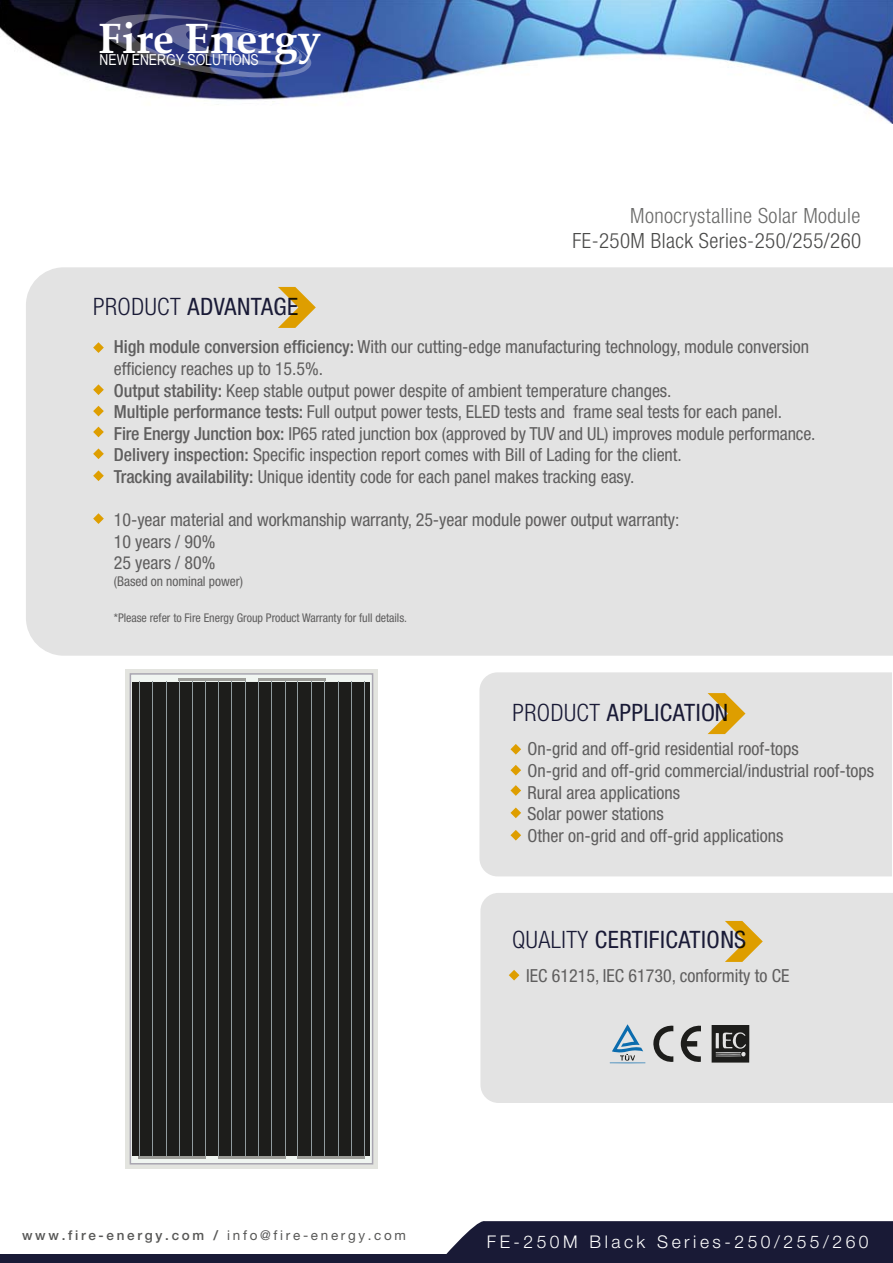
<style>
.page{position:relative;width:893px;height:1263px;background:#fff}
.page>*{position:absolute;margin:0;border:0;box-sizing:border-box;transform-origin:0 0}
.t1{font:700 42.45px "Palatino Linotype";color:#fff}
.t2{font:condensed 24px "Helvetica Neue";letter-spacing:.02em;color:#191a36}
.t3{font:300 condensed 21px "Helvetica Neue LT Std";letter-spacing:.02em;color:#4a4a49}
.t4{font:300 condensed 21px "Helvetica Neue LT Std";letter-spacing:.02em;color:#6b6b6a}
.t5{font:condensed 18px/21.6px "Helvetica Neue";letter-spacing:-.005em;color:#5f5e5e}
.t6{font:300 17.55px "Helvetica Neue";letter-spacing:.2em;color:#fff}
.t7{font:15px "Arial Narrow";color:#fff}
.t8{font:500 13.5px "Helvetica Neue";letter-spacing:.2em;color:#575756}
.t9{font:condensed 13.5px "Helvetica Neue";letter-spacing:-.005em;color:#5f5e5e}
.t10{font:condensed 12px "Helvetica Neue";letter-spacing:-.005em;color:#5f5e5e}
.s1{font-family:"Helvetica Neue LT Std";font-weight:300}
.s2{font-weight:500}
.s3{font-weight:400}
</style>
<div class="page">
<div style="left:26px;top:267px;width:867px;height:389px;background:#e3e3e3"></div>
<div style="left:480px;top:893px;width:413px;height:210px;background:#e3e3e3"></div>
<div style="left:479px;top:672px;width:413px;height:204px;background:#e3e3e3"></div>
<div style="left:0;top:1254px;width:455px;height:9px;background:#191a36"></div>
<div style="left:446px;top:1221px;width:447px;height:42px;background:#191a36"></div>
<svg style="left:278px;top:287px;width:38px;height:41px;background:#e0c37b"></svg>
<svg style="left:708px;top:693px;width:37px;height:41px;background:#e0c278"></svg>
<svg style="left:725px;top:921px;width:38px;height:41px;background:#e0c37b"></svg>
<svg style="left:93px;top:342px;width:11px;height:11px"></svg>
<svg style="left:93px;top:384px;width:11px;height:11px"></svg>
<svg style="left:93px;top:406px;width:11px;height:10px"></svg>
<svg style="left:93px;top:448px;width:11px;height:11px"></svg>
<svg style="left:93px;top:470px;width:11px;height:11px"></svg>
<svg style="left:93px;top:513px;width:11px;height:11px"></svg>
<svg style="left:93px;top:427px;width:11px;height:10px"></svg>
<svg style="left:510px;top:744px;width:11px;height:11px"></svg>
<svg style="left:510px;top:765px;width:11px;height:10px"></svg>
<svg style="left:510px;top:785px;width:11px;height:11px"></svg>
<svg style="left:510px;top:807px;width:11px;height:11px"></svg>
<svg style="left:510px;top:830px;width:11px;height:10px"></svg>
<svg style="left:509px;top:970px;width:10px;height:10px"></svg>
<img style="left:0;top:0;width:893px;height:124px">
<svg style="left:103px;top:14px;width:208px;height:63px;background:#353e72"></svg>
<svg style="left:610px;top:1024px;width:35px;height:39px"></svg>
<svg style="left:653px;top:1025px;width:20px;height:37px"></svg>
<svg style="left:681px;top:1025px;width:20px;height:37px"></svg>
<div style="left:125px;top:669px;width:253px;height:499px;background:linear-gradient(to bottom,#d8d9d7,#d8d9d7)"></div>
<svg style="left:130px;top:673px;width:243px;height:491px"></svg>
<div style="left:132px;top:682px;width:238px;height:473px;background:#1d1d1b"></div>
<hr style="left:139px;top:681px;width:1px;height:475px;background:#929c9f">
<hr style="left:152px;top:681px;width:1px;height:475px;background:#929c9f">
<hr style="left:166px;top:681px;width:1px;height:475px;background:#929c9f">
<hr style="left:179px;top:679px;width:1px;height:477px;background:#929c9f">
<hr style="left:192px;top:680px;width:1px;height:476px;background:#929c9f">
<hr style="left:206px;top:680px;width:1px;height:476px;background:#929c9f">
<hr style="left:219px;top:680px;width:1px;height:476px;background:#929c9f">
<hr style="left:232px;top:679px;width:1px;height:477px;background:#929c9f">
<hr style="left:245px;top:679px;width:1px;height:477px;background:#929c9f">
<hr style="left:259px;top:680px;width:1px;height:476px;background:#929c9f">
<hr style="left:272px;top:679px;width:1px;height:477px;background:#929c9f">
<hr style="left:285px;top:679px;width:1px;height:477px;background:#929c9f">
<hr style="left:298px;top:679px;width:1px;height:477px;background:#929c9f">
<hr style="left:311px;top:680px;width:1px;height:476px;background:#929c9f">
<hr style="left:325px;top:680px;width:1px;height:476px;background:#929c9f">
<hr style="left:338px;top:681px;width:1px;height:475px;background:#929c9f">
<hr style="left:351px;top:681px;width:1px;height:475px;background:#929c9f">
<hr style="left:364px;top:681px;width:1px;height:475px;background:#929c9f">
<hr style="left:139px;top:1156px;width:67px;height:3px;background:#9c9c98">
<hr style="left:219px;top:1156px;width:67px;height:3px;background:#9c9c98">
<hr style="left:298px;top:1156px;width:67px;height:3px;background:#9c9c98">
<hr style="left:258px;top:678px;width:68px;height:2px;background:#9c9c98">
<hr style="left:179px;top:678px;width:67px;height:2px;background:#9c9c98">
<svg style="left:712px;top:1025px;width:37px;height:37px"></svg>
<h1 class="t1" style="left:99px;top:8px;width:224px">Fire Energy</h1>
<p class="t7" style="left:100px;top:49px;width:161px">NEW ENERGY SOLUTIONS</p>
<h2 class="t2" style="left:93px;top:292px;width:206px"><span class="s1">PRODUCT</span> ADVANTAGE</h2>
<p class="t4" style="left:630px;top:203px;width:232px">Monocrystalline Solar Module</p>
<p class="t3" style="left:573px;top:228px;width:290px">FE-250M Black Series-250/255/260</p>
<p class="t5" style="left:114px;top:336px;width:703px"><span class="s2">High module conversion efficiency:</span> With our cutting-edge manufacturing technology, module conversion efficiency reaches up to 15.5%.<br><span class="s2">Output stability:</span> Keep stable output power despite of ambient temperature changes.<br><span class="s2">Multiple performance tests:</span> Full output power tests, ELED tests and frame seal tests for each panel.<br><span class="s2">Fire Energy Junction box:</span> IP65 rated junction box (approved by TUV and UL) improves module performance.<br><span class="s2">Delivery inspection:</span> Specific inspection report comes with Bill of Lading for the client.<br><span class="s2">Tracking availability:</span> Unique identity code for each panel makes tracking easy.</p>
<p class="t5" style="left:114px;top:509px;width:567px">10-year material and workmanship warranty, 25-year module power output warranty:<br>10 years / 90%<br>25 years / 80%</p>
<p class="t9" style="left:114px;top:573px;width:131px">(Based on nominal power)</p>
<p class="t10" style="left:114px;top:610px;width:295px">*Please refer to Fire Energy Group Product Warranty for full details.</p>
<h2 class="t2" style="left:512px;top:699px;width:217px"><span class="s1">PRODUCT</span> APPLICATION</h2>
<p class="t5" style="left:528px;top:738px;width:348px">On-grid and off-grid residential roof-tops<br>On-grid and off-grid commercial/industrial roof-tops Rural area applications<br>Solar power stations<br>Other on-grid and off-grid applications</p>
<h2 class="t2" style="left:512px;top:925px;width:236px"><span class="s1">QUALITY</span> CERTIFICATIONS</h2>
<p class="t5" style="left:526px;top:964px;width:265px">IEC 61215, IEC 61730, conformity to CE</p>
<p class="t8" style="left:22px;top:1227px;width:385px">www.fire-energy.com / <span class="s3">info@fire-energy.com</span></p>
<p class="t6" style="left:487px;top:1231px;width:383px">FE-250M Black Series-250/255/260</p>
</div>
